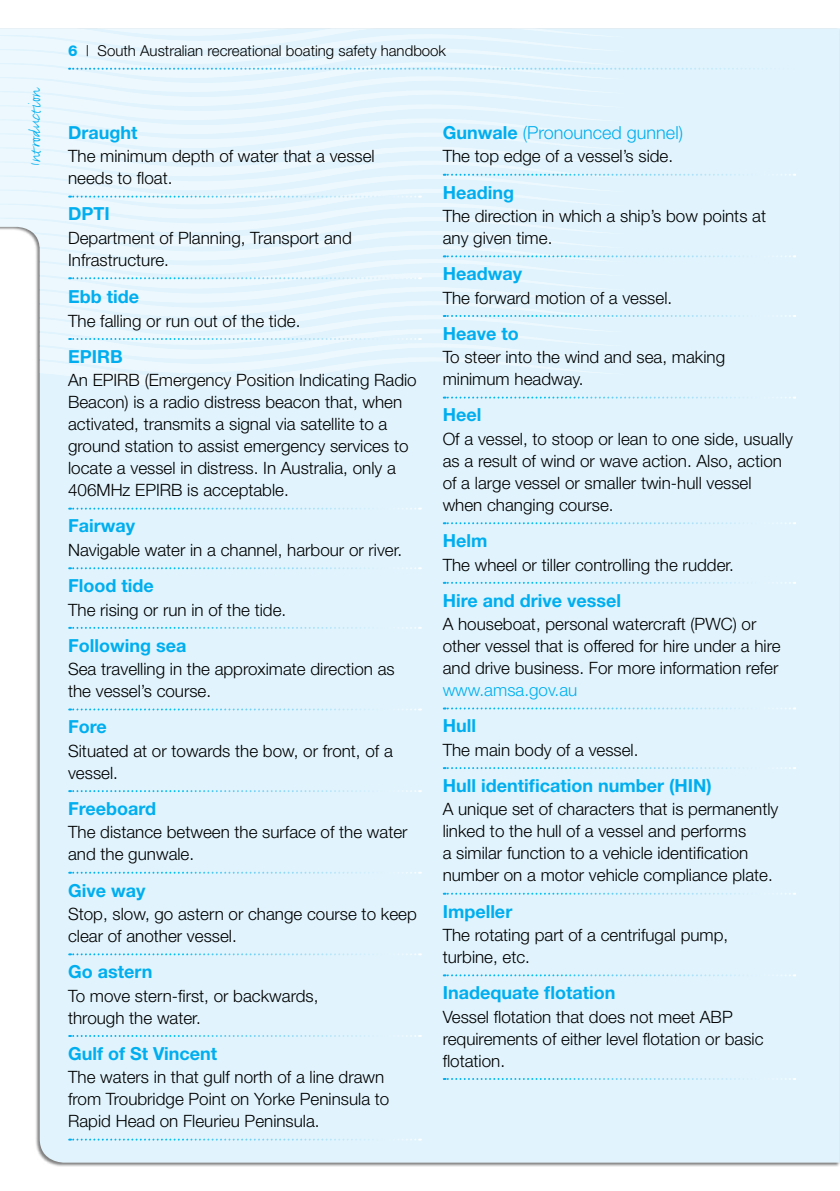
<style>
.page{position:relative;width:840px;height:1191px;background:#fff}
.page>*{position:absolute;margin:0;border:0;box-sizing:border-box;transform-origin:0 0}
.t1{font:20px "FF Justlefthand";color:#00aeef}
.t2{font:700 18px "Helvetica Neue";color:#00aeef}
.t3{font:300 18px "Helvetica Neue";color:#00aeef}
.t4{font:300 17px/22px "Helvetica Neue";color:#000}
.t5{font:300 17px "Helvetica Neue";color:#00aeef}
.t6{font:300 15px "Helvetica Neue";color:#000}
.s1{font-weight:800;color:#00aeef}
.s2{font-weight:700}
</style>
<div class="page">
<div style="left:36px;top:28px;width:802px;height:1134px;background:#e1f4fd"></div>
<hr style="left:838px;top:28px;width:1px;height:1139px;background:#e1f4fd">
<svg style="left:839px;top:28px;width:1px;height:1134px"></svg>
<svg style="left:69px;top:507px;width:351px;height:2px"></svg>
<svg style="left:69px;top:567px;width:351px;height:2px"></svg>
<svg style="left:69px;top:627px;width:351px;height:2px"></svg>
<svg style="left:69px;top:708px;width:351px;height:2px"></svg>
<svg style="left:69px;top:790px;width:351px;height:2px"></svg>
<svg style="left:69px;top:871px;width:351px;height:2px"></svg>
<svg style="left:69px;top:953px;width:351px;height:2px"></svg>
<svg style="left:69px;top:1035px;width:351px;height:2px"></svg>
<svg style="left:69px;top:1138px;width:351px;height:2px"></svg>
<svg style="left:0;top:28px;width:794px;height:359px;background:#e4f5fc"></svg>
<svg style="left:443px;top:396px;width:351px;height:2px"></svg>
<svg style="left:443px;top:522px;width:351px;height:2px"></svg>
<svg style="left:443px;top:582px;width:351px;height:2px"></svg>
<svg style="left:443px;top:707px;width:351px;height:2px"></svg>
<svg style="left:443px;top:767px;width:351px;height:2px"></svg>
<svg style="left:443px;top:892px;width:351px;height:2px"></svg>
<svg style="left:443px;top:974px;width:351px;height:2px"></svg>
<svg style="left:443px;top:1078px;width:351px;height:2px"></svg>
<p class="t1" style="left:22px;top:166px;width:80px;rotate:-90deg">Introduction</p>
<p class="t6" style="left:68px;top:42px;width:379px"><span class="s1">6</span> | South Australian recreational boating safety handbook</p>
<p class="t2" style="left:68px;top:121px;width:71px">Draught</p>
<p class="t4" style="left:68px;top:145px;width:308px">The minimum depth of water that a vessel needs to float.</p>
<p class="t2" style="left:68px;top:203px;width:43px">DPTI</p>
<p class="t4" style="left:68px;top:226px;width:285px">Department of Planning, Transport and<br>Infrastructure.</p>
<p class="t2" style="left:68px;top:286px;width:72px">Ebb tide</p>
<p class="t4" style="left:68px;top:309px;width:234px">The falling or run out of the tide.</p>
<p class="t2" style="left:68px;top:345px;width:56px">EPIRB</p>
<p class="t4" style="left:68px;top:369px;width:350px">An EPIRB (Emergency Position Indicating Radio Beacon) is a radio distress beacon that, when activated, transmits a signal via satellite to a ground station to assist emergency services to locate a vessel in distress. In Australia, only a 406MHz EPIRB is acceptable.</p>
<p class="t2" style="left:68px;top:515px;width:68px">Fairway</p>
<p class="t4" style="left:68px;top:538px;width:335px">Navigable water in a channel, harbour or river.</p>
<p class="t2" style="left:68px;top:574px;width:87px">Flood tide</p>
<p class="t4" style="left:68px;top:598px;width:219px">The rising or run in of the tide.</p>
<p class="t2" style="left:68px;top:634px;width:120px">Following sea</p>
<p class="t4" style="left:68px;top:657px;width:328px">Sea travelling in the approximate direction as the vessel’s course.</p>
<p class="t2" style="left:68px;top:716px;width:40px">Fore</p>
<p class="t4" style="left:68px;top:739px;width:326px">Situated at or towards the bow, or front, of a vessel.</p>
<p class="t2" style="left:68px;top:797px;width:90px">Freeboard</p>
<p class="t4" style="left:68px;top:821px;width:341px">The distance between the surface of the water and the gunwale.</p>
<p class="t2" style="left:68px;top:879px;width:79px">Give way</p>
<p class="t4" style="left:68px;top:902px;width:350px">Stop, slow, go astern or change course to keep clear of another vessel.</p>
<p class="t2" style="left:68px;top:960px;width:86px">Go astern</p>
<p class="t4" style="left:68px;top:984px;width:252px">To move stern-first, or backwards, through the water.</p>
<p class="t2" style="left:68px;top:1042px;width:151px">Gulf of St Vincent</p>
<p class="t4" style="left:68px;top:1065px;width:322px">The waters in that gulf north of a line drawn from Troubridge Point on Yorke Peninsula to<br>Rapid Head on Fleurieu Peninsula.</p>
<p class="t3" style="left:442px;top:122px;width:242px"><span class="s2">Gunwale</span> (Pronounced gunnel)</p>
<p class="t4" style="left:442px;top:145px;width:232px">The top edge of a vessel’s side.</p>
<p class="t2" style="left:442px;top:181px;width:73px">Heading</p>
<p class="t4" style="left:442px;top:205px;width:325px">The direction in which a ship’s bow points at any given time.</p>
<p class="t2" style="left:442px;top:263px;width:81px">Headway</p>
<p class="t4" style="left:442px;top:286px;width:231px">The forward motion of a vessel.</p>
<p class="t2" style="left:442px;top:322px;width:78px">Heave to</p>
<p class="t4" style="left:442px;top:346px;width:284px">To steer into the wind and sea, making minimum headway.</p>
<p class="t2" style="left:442px;top:404px;width:40px">Heel</p>
<p class="t4" style="left:442px;top:427px;width:351px">Of a vessel, to stoop or lean to one side, usually as a result of wind or wave action. Also, action of a large vessel or smaller twin-hull vessel when changing course.</p>
<p class="t2" style="left:442px;top:529px;width:46px">Helm</p>
<p class="t4" style="left:442px;top:553px;width:293px">The wheel or tiller controlling the rudder.</p>
<p class="t2" style="left:442px;top:589px;width:180px">Hire and drive vessel</p>
<p class="t4" style="left:442px;top:612px;width:339px">A houseboat, personal watercraft (PWC) or other vessel that is offered for hire under a hire and drive business. For more information refer</p>
<p class="t5" style="left:442px;top:679px;width:136px">www.amsa.gov.au</p>
<p class="t2" style="left:442px;top:715px;width:35px">Hull</p>
<p class="t4" style="left:442px;top:738px;width:197px">The main body of a vessel.</p>
<p class="t2" style="left:442px;top:774px;width:270px">Hull identification number (HIN)</p>
<p class="t4" style="left:442px;top:798px;width:337px">A unique set of characters that is permanently linked to the hull of a vessel and performs<br>a similar function to a vehicle identification number on a motor vehicle compliance plate.</p>
<p class="t2" style="left:442px;top:900px;width:71px">Impeller</p>
<p class="t4" style="left:442px;top:923px;width:287px">The rotating part of a centrifugal pump, turbine, etc.</p>
<p class="t2" style="left:442px;top:981px;width:174px">Inadequate flotation</p>
<p class="t4" style="left:442px;top:1005px;width:322px">Vessel flotation that does not meet ABP requirements of either level flotation or basic flotation.</p>
</div>
